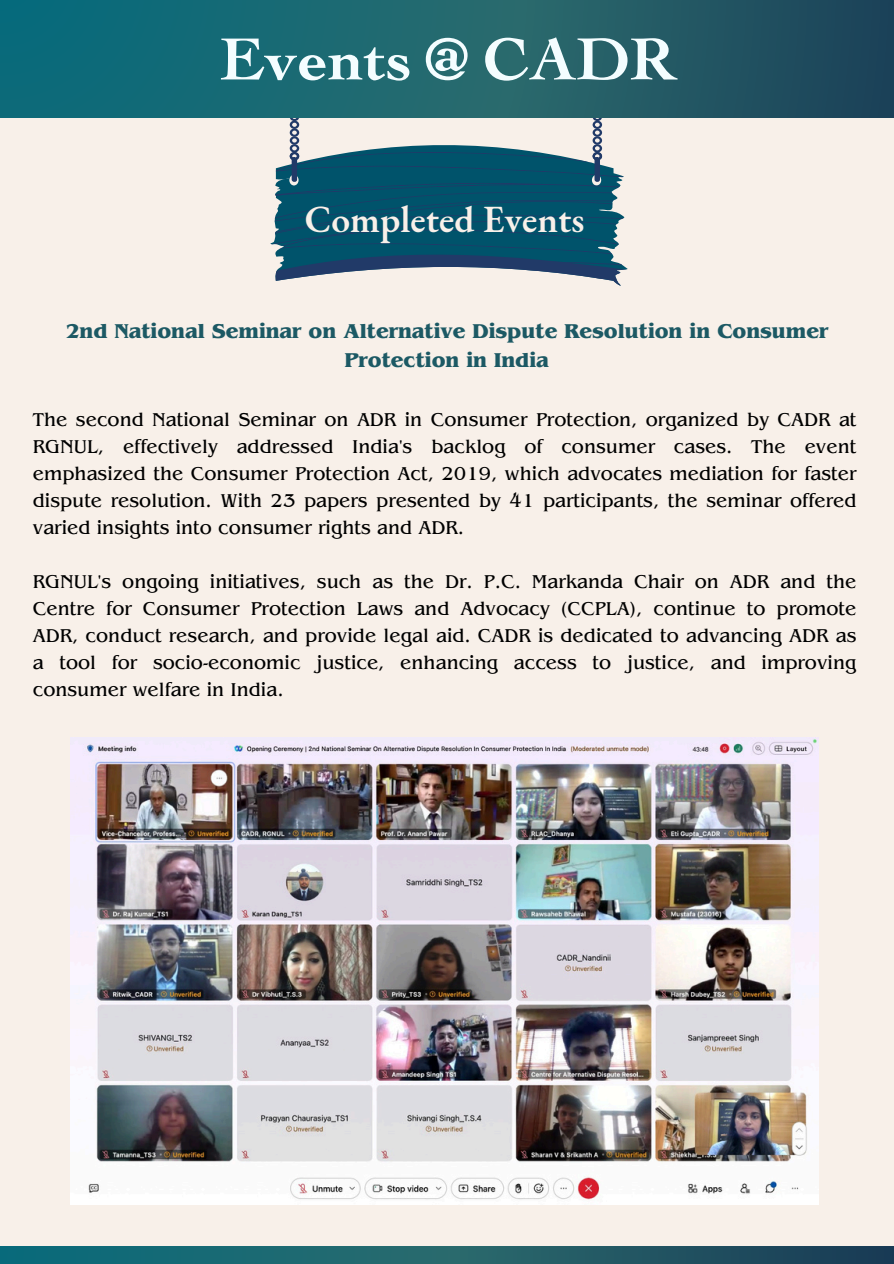
<style>
.page{position:relative;width:894px;height:1264px;background:#fff}
.page>*{position:absolute;margin:0;border:0;box-sizing:border-box;transform-origin:0 0}
.t1{font:700 61.5px "Cochin URWD";color:#f4fdff}
.t2{font:600 37.5px "EB Garamond";color:#f8f0e9}
.t3{font:700 21px/29.2px "Benguiat Pro ITC";color:#1c5964;text-align:center}
.t4{font:19.5px/27px "Benguiat Pro ITC";color:#000;text-align:justify}
</style>
<div class="page">
<div style="left:0;top:0;width:893px;height:1263px;background:#f8f0e9"></div>
<svg style="left:270px;top:118px;width:357px;height:168px"></svg>
<div style="left:0;top:0;width:893px;height:118px;background:linear-gradient(to right,#10747e,#284f5b)"></div>
<div style="left:0;top:1246px;width:893px;height:17px;background:linear-gradient(to right,#15767e,#254657)"></div>
<img style="left:71px;top:737px;width:747px;height:467px">
<p class="t1" style="left:220px;top:35px;width:459px">Events @ CADR</p>
<p class="t2" style="left:305px;top:194px;width:281px">Completed Events</p>
<p class="t3" style="left:65px;top:319px;width:764px">2nd National Seminar on Alternative Dispute Resolution in Consumer<br>Protection in India</p>
<h2 class="t4" style="left:33px;top:409px;width:825px">The second National Seminar on ADR in Consumer Protection, organized by CADR at RGNUL, effectively addressed India's backlog of consumer cases. The event emphasized the Consumer Protection Act, 2019, which advocates mediation for faster dispute resolution. With 23 papers presented by 41 participants, the seminar offered varied insights into consumer rights and ADR.</h2>
<h3 class="t4" style="left:33px;top:571px;width:825px">RGNUL's ongoing initiatives, such as the Dr. P.C. Markanda Chair on ADR and the Centre for Consumer Protection Laws and Advocacy (CCPLA), continue to promote ADR, conduct research, and provide legal aid. CADR is dedicated to advancing ADR as a tool for socio-economic justice, enhancing access to justice, and improving consumer welfare in India.</h3>
</div>
